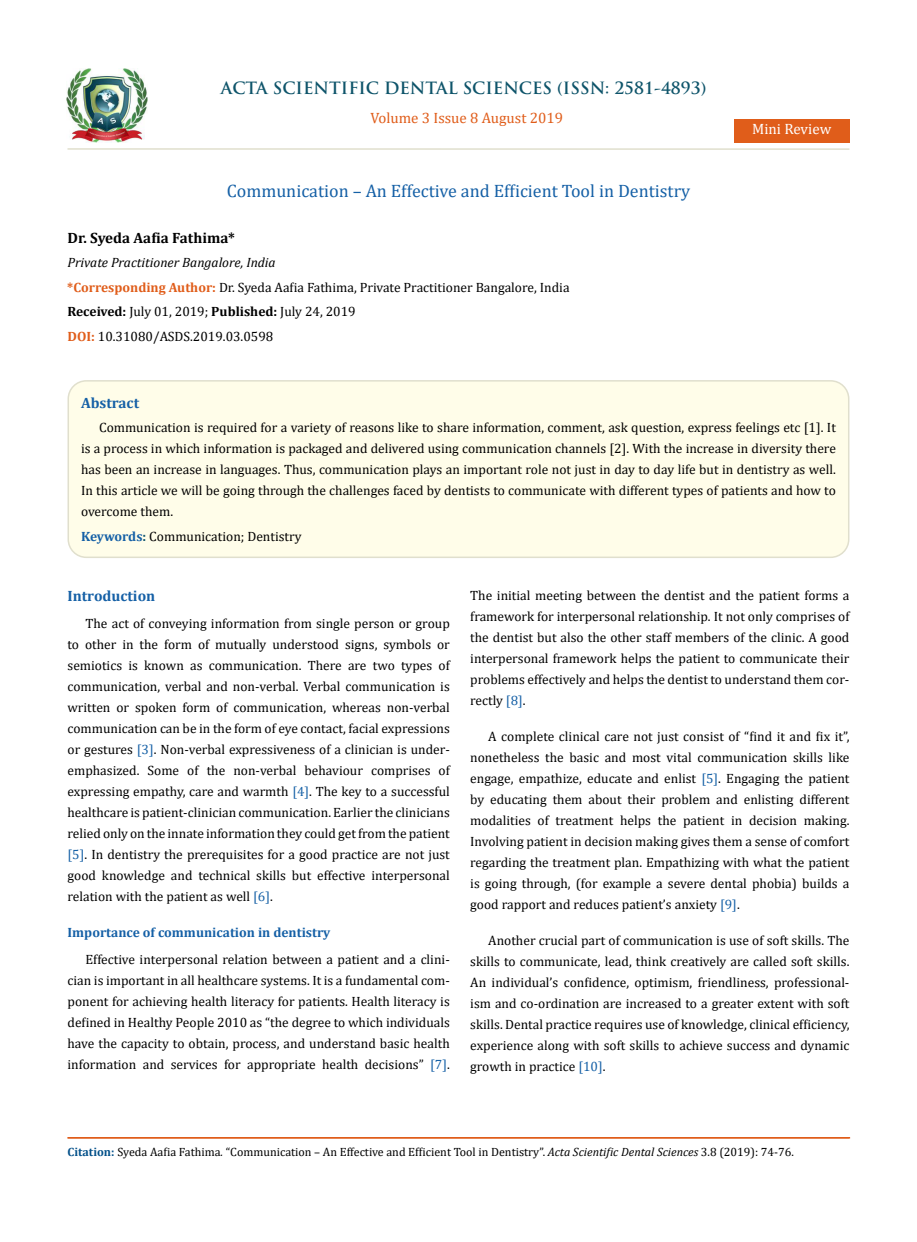
<style>
.page{position:relative;width:917px;height:1242px;background:#fff}
.page>*{position:absolute;margin:0;border:0;box-sizing:border-box;transform-origin:0 0}
.t1{font:18px "Cambria";color:#1560a6}
.t2{font:700 16.5px "Trajan Pro";color:#0e546a}
.t3{font:15px "Cambria";color:#e05d1a}
.t4{font:700 15px "Cambria";color:#000}
.t5{font:700 15px "Cambria";color:#1560a6}
.t6{font:15px "Cambria";color:#fff}
.t7{font:13.5px/21px "Cambria";color:#000;text-align:justify}
.t8{font:700 13.5px "Cambria";color:#1560a6}
.t9{font:12px "Cambria";color:#000}
.s1{font-style:italic}
.s2{font-weight:700;color:#e05d1a}
.s3{font-weight:700}
.s4{font-weight:700;color:#1560a6}
.s5{font-weight:700;color:#0e546a}
.s6{color:#1560a6}
.s7{font-weight:700;color:#035089}
</style>
<div class="page">
<img style="left:67px;top:68px;width:80px;height:74px">
<div style="left:734px;top:119px;width:115px;height:23px;background:#e05d1a"></div>
<div style="left:68px;top:381px;width:780px;height:176px;background:#fffde9;border-radius:18px"></div>
<div style="left:67px;top:380px;width:782px;height:178px;border:2px solid #e0dfcd;border-radius:18px"></div>
<hr style="left:67px;top:148px;width:782px;height:2px;background:#e0dfcd">
<div style="left:68px;top:1138px;width:781px;height:1px;border:1px solid #e05d1a"></div>
<p class="t2" style="left:221px;top:77px;width:487px">ACTA SCIENTIFIC DENTAL SCIENCES (ISSN: 2581-4893)</p>
<p class="t3" style="left:370px;top:109px;width:194px">Volume 3 Issue 8 August 2019</p>
<h1 class="t1" style="left:227px;top:180px;width:465px">Communication – An Effective and Efficient Tool in Dentistry</h1>
<p class="t4" style="left:67px;top:228px;width:169px">Dr. Syeda Aafia Fathima*</p>
<p class="t7" style="left:67px;top:251px;width:503px;line-height:24.2px"><span class="s1">Private Practitioner Bangalore, India<br></span><span class="s2">*Corresponding Author:</span> Dr. Syeda Aafia Fathima, Private Practitioner Bangalore, India</p>
<p class="t7" style="left:67px;top:301px;width:290px"><span class="s3">Received:</span> July 01, 2019; <span class="s3">Published:</span> July 24, 2019</p>
<p class="t7" style="left:67px;top:326px;width:207px"><span class="s2">DOI:</span> 10.31080/ASDS.2019.03.0598</p>
<p class="t5" style="left:81px;top:392px;width:60px">Abstract</p>
<p class="t6" style="left:752px;top:120px;width:81px">Mini Review</p>
<p class="t7" style="left:81px;top:417px;width:756px;text-indent:18px">Communication is required for a variety of reasons like to share information, comment, ask question, express feelings etc [1]. It is a process in which information is packaged and delivered using communication channels [2]. With the increase in diversity there has been an increase in languages. Thus, communication plays an important role not just in day to day life but in dentistry as well.<br>In this article we will be going through the challenges faced by dentists to communicate with different types of patients and how to overcome them.</p>
<p class="t7" style="left:81px;top:526px;width:222px"><span class="s4">Keywords</span><span class="s5">:</span> Communication; Dentistry</p>
<p class="t5" style="left:67px;top:586px;width:89px">Introduction</p>
<p class="t7" style="left:67px;top:613px;width:384px;text-indent:18px">The act of conveying information from single person or group to other in the form of mutually understood signs, symbols or semiotics is known as communication. There are two types of communication, verbal and non-verbal. Verbal communication is written or spoken form of communication, whereas non-verbal communication can be in the form of eye contact, facial expressions or gestures <span class="s6">[3]</span>. Non-verbal expressiveness of a clinician is under&shy;emphasized. Some of the non-verbal behaviour comprises of expressing empathy, care and warmth <span class="s6">[4]</span>. The key to a successful healthcare is patient-clinician communication. Earlier the clinicians relied only on the innate information they could get from the patient <span class="s6">[5]</span>. In dentistry the prerequisites for a good practice are not just good knowledge and technical skills but effective interpersonal relation with the patient as well <span class="s6">[6]</span>.</p>
<p class="t8" style="left:67px;top:923px;width:264px">Importance of communication in dentistry</p>
<p class="t7" style="left:67px;top:949px;width:384px;text-indent:18px">Effective interpersonal relation between a patient and a clini&shy;cian is important in all healthcare systems. It is a fundamental com&shy;ponent for achieving health literacy for patients. Health literacy is defined in Healthy People 2010 as “the degree to which individuals have the capacity to obtain, process, and understand basic health information and services for appropriate health decisions” <span class="s6">[7]</span>.</p>
<p class="t7" style="left:470px;top:585px;width:381px">The initial meeting between the dentist and the patient forms a framework for interpersonal relationship. It not only comprises of the dentist but also the other staff members of the clinic. A good interpersonal framework helps the patient to communicate their problems effectively and helps the dentist to understand them cor&shy;rectly <span class="s6">[8]</span>.</p>
<p class="t7" style="left:470px;top:726px;width:381px;text-indent:18px">A complete clinical care not just consist of “find it and fix it”, nonetheless the basic and most vital communication skills like engage, empathize, educate and enlist <span class="s6">[5]</span>. Engaging the patient by educating them about their problem and enlisting different modalities of treatment helps the patient in decision making.<br>Involving patient in decision making gives them a sense of comfort regarding the treatment plan. Empathizing with what the patient is going through, (for example a severe dental phobia) builds a good rapport and reduces patient’s anxiety <span class="s6">[9]</span>.</p>
<p class="t7" style="left:470px;top:930px;width:381px;text-indent:18px">Another crucial part of communication is use of soft skills. The skills to communicate, lead, think creatively are called soft skills.<br>An individual’s confidence, optimism, friendliness, professional&shy;ism and co-ordination are increased to a greater extent with soft skills. Dental practice requires use of knowledge, clinical efficiency, experience along with soft skills to achieve success and dynamic growth in practice <span class="s6">[10]</span>.</p>
<p class="t9" style="left:68px;top:1145px;width:728px"><span class="s7">Citation:</span> Syeda Aafia Fathima<span class="s1">.</span> “Communication – An Effective and Efficient Tool in Dentistry”. <span class="s1">Acta Scientific Dental Sciences</span> 3.8 (2019): 74-76.</p>
</div>
